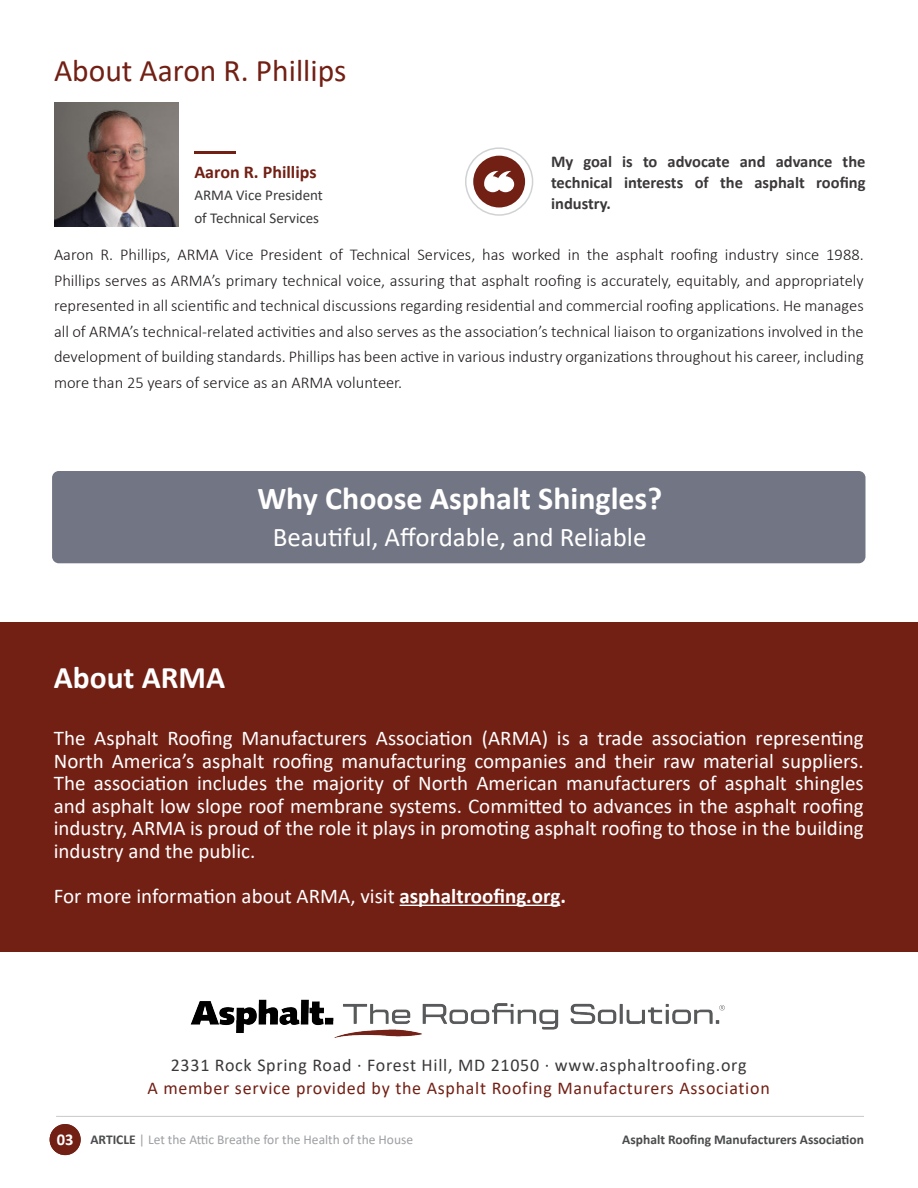
<style>
.page{position:relative;width:918px;height:1188px;background:#fff}
.page>*{position:absolute;margin:0;border:0;box-sizing:border-box;transform-origin:0 0}
.t1{font:700 31.95px "Calibri";color:#fff}
.t2{font:31.5px "Calibri";color:#721f14}
.t3{font:700 31.5px "Calibri";color:#fff}
.t4{font:27px "Calibri";color:#fff}
.t5{font:21px/22.5px "Calibri";color:#fff;text-align:justify}
.t6{font:18px "Calibri";letter-spacing:.04em;color:#721f14}
.t7{font:18px "Calibri";letter-spacing:.04em;color:#3b383a}
.t8{font:700 18px "Calibri";color:#721f14}
.t9{font:300 16.5px/25.5px "Calibri";color:#1f1a1c;text-align:justify}
.t10{font:700 16.5px/21px "Calibri";color:#3b383a;text-align:justify}
.t11{font:700 16.5px "Calibri";color:#fff}
.t12{font:15px "Calibri";color:#3b383a}
.t13{font:13.5px "Calibri";color:#9d9fa2}
.t14{font:700 13.5px "Calibri";color:#494a4b}
.s1{font-weight:700}
.s2{font-weight:700;color:#4b4c4d}
</style>
<div class="page">
<hr style="left:56px;top:1116px;width:808px;height:1px;background:#c7c8ca">
<div style="left:50px;top:1124px;width:31px;height:31px;background:#721f14;border-radius:50%"></div>
<div style="left:0;top:623px;width:918px;height:329px;background:#721f14"></div>
<div style="left:52px;top:471px;width:813px;height:92px;background:#727583;border-radius:7px"></div>
<hr style="left:400px;top:905px;width:160px;height:1px;background:#fff">
<img style="left:190px;top:999px;width:535px;height:39px">
<img style="left:54px;top:102px;width:124px;height:124px">
<hr style="left:194px;top:151px;width:41px;height:3px;background:#721f14">
<div style="left:473px;top:156px;width:52px;height:51px;background:#721f14;border-radius:50%"></div>
<svg style="left:484px;top:171px;width:30px;height:21px"></svg>
<div style="left:465px;top:147px;width:68px;height:69px;border:2px solid #d1d2d4;border-radius:50%"></div>
<p class="t2" style="left:54px;top:49px;width:294px">About Aaron R. Phillips</p>
<p class="t8" style="left:194px;top:159px;width:124px">Aaron R. Phillips</p>
<p class="t12" style="left:194px;top:185px;width:130px">ARMA Vice President</p>
<p class="t12" style="left:194px;top:207px;width:126px">of Technical Services</p>
<p class="t10" style="left:551px;top:151px;width:316px">My goal is to advocate and advance the technical interests of the asphalt roofing industry.</p>
<p class="t9" style="left:54px;top:242px;width:811px">Aaron R. Phillips, ARMA Vice President of Technical Services, has worked in the asphalt roofing industry since 1988.<br>Phillips serves as ARMA’s primary technical voice, assuring that asphalt roofing is accurately, equitably, and appropriately represented in all scientific and technical discussions regarding residential and commercial roofing applications. He manages all of ARMA’s technical-related activities and also serves as the association’s technical liaison to organizations involved in the development of building standards. Phillips has been active in various industry organizations throughout his career, including more than 25 years of service as an ARMA volunteer.</p>
<p class="t1" style="left:257px;top:476px;width:406px">Why Choose Asphalt Shingles?</p>
<p class="t4" style="left:273px;top:519px;width:375px">Beautiful, Affordable, and Reliable</p>
<p class="t3" style="left:54px;top:655px;width:173px">About ARMA</p>
<p class="t5" style="left:54px;top:727px;width:812px">The Asphalt Roofing Manufacturers Association (ARMA) is a trade association representing North America’s asphalt roofing manufacturing companies and their raw material suppliers.<br>The association includes the majority of North American manufacturers of asphalt shingles and asphalt low slope roof membrane systems. Committed to advances in the asphalt roofing industry, ARMA is proud of the role it plays in promoting asphalt roofing to those in the building industry and the public.</p>
<p class="t5" style="left:54px;top:884px;width:514px">For more information about ARMA, visit <span class="s1">asphaltroofing.org.</span></p>
<p class="t7" style="left:171px;top:1053px;width:577px">2331 Rock Spring Road · Forest Hill, MD 21050 · www.asphaltroofing.org</p>
<p class="t6" style="left:148px;top:1075px;width:624px">A member service provided by the Asphalt Roofing Manufacturers Association</p>
<p class="t11" style="left:57px;top:1128px;width:18px">03</p>
<p class="t14" style="left:622px;top:1130px;width:243px">Asphalt Roofing Manufacturers Association</p>
<p class="t11" style="left:65px;top:1128px;width:10px">5</p>
<p class="t13" style="left:90px;top:1130px;width:324px"><span class="s2">ARTICLE</span> | Let the Attic Breathe for the Health of the House</p>
</div>
